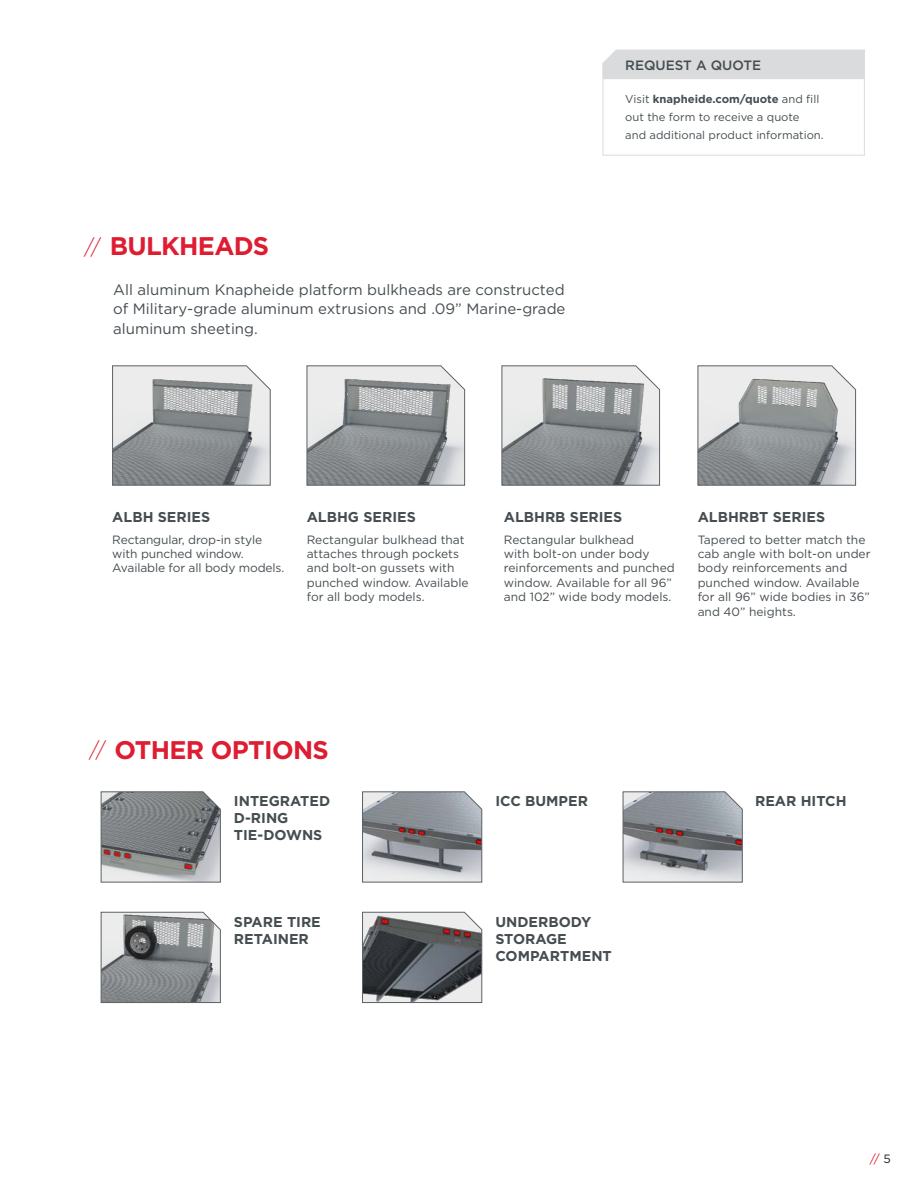
<style>
.page{position:relative;width:918px;height:1188px;background:#fff}
.page>*{position:absolute;margin:0;border:0;box-sizing:border-box;transform-origin:0 0}
.t1{font:700 25.5px "Gotham";letter-spacing:-.025em;color:#de1d32}
.t2{font:15px/19.5px "Gotham";color:#454d51;text-align:justify}
.t3{font:700 14.25px/17.1px "Gotham";color:#454d51}
.t4{font:500 13.5px "Gotham";color:#454d51}
.t5{font:12px/14.4px "Gotham";color:#454d51}
.t6{font:12px "Gotham";color:#de1d32}
.t7{font:11.25px/18px "Gotham";color:#454d51}
.t8{font:700 11.25px "Gotham";color:#454d51}
.s1{font-weight:300;font-size:21px}
.s2{font-weight:400}
.s3{color:#231f20}
</style>
<div class="page">
<svg style="left:112px;top:365px;width:159px;height:121px;background:#abadaf"></svg>
<svg style="left:306px;top:365px;width:159px;height:121px;background:#a8abad"></svg>
<svg style="left:501px;top:365px;width:159px;height:121px;background:#a9acae"></svg>
<svg style="left:697px;top:365px;width:159px;height:121px;background:#adb0b2"></svg>
<svg style="left:623px;top:791px;width:120px;height:92px;background:#9b9da3"></svg>
<svg style="left:101px;top:912px;width:120px;height:91px;background:#95989a"></svg>
<svg style="left:101px;top:791px;width:120px;height:92px;background:#8d8f91"></svg>
<svg style="left:362px;top:912px;width:120px;height:91px;background:#6e7074"></svg>
<svg style="left:362px;top:791px;width:120px;height:92px;background:#9d9fa4"></svg>
<div style="left:603px;top:49px;width:261px;height:30px;background:#d9dbdd"></div>
<hr style="left:603px;top:63px;width:1px;height:92px;background:#d9dbdd">
<hr style="left:864px;top:49px;width:1px;height:106px;background:#d9dbdd">
<hr style="left:603px;top:155px;width:262px;height:1px;background:#d9dbdd">
<p class="t4" style="left:625px;top:56px;width:137px">REQUEST A QUOTE</p>
<p class="t1" style="left:84px;top:229px;width:187px"><span class="s1">//</span> BULKHEADS</p>
<p class="t2" style="left:113px;top:280px;width:454px">All aluminum Knapheide platform bulkheads are constructed of Military-grade aluminum extrusions and .09” Marine-grade aluminum sheeting.</p>
<p class="t8" style="left:625px;top:92px;width:195px"><span class="s2">Visit</span> knapheide.com/quote <span class="s2">and fill</span></p>
<p class="t7" style="left:625px;top:108px;width:200px">out the form to receive a quote<br>and additional product information.</p>
<p class="t3" style="left:112px;top:508px;width:99px">ALBH SERIES</p>
<p class="t5" style="left:112px;top:532px;width:174px">Rectangular, drop-in style with punched window.<br>Available for all body models.</p>
<p class="t3" style="left:307px;top:508px;width:111px">ALBHG SERIES</p>
<p class="t5" style="left:307px;top:532px;width:163px">Rectangular bulkhead that attaches through pockets and bolt-on gussets with punched window. Available for all body models.</p>
<p class="t3" style="left:504px;top:508px;width:120px">ALBHRB SERIES</p>
<p class="t5" style="left:504px;top:532px;width:172px">Rectangular bulkhead<br>with bolt-on under body reinforcements and punched window. Available for all 96” and 102” wide body models.</p>
<p class="t3" style="left:698px;top:508px;width:129px">ALBHRBT SERIES</p>
<p class="t5" style="left:698px;top:532px;width:174px">Tapered to better match the cab angle with bolt-on under body reinforcements and punched window. Available for all 96” wide bodies in 36” and 40” heights.</p>
<p class="t1" style="left:89px;top:733px;width:241px"><span class="s1">//</span> OTHER OPTIONS</p>
<p class="t3" style="left:234px;top:792px;width:98px">INTEGRATED<br>D-RING<br>TIE-DOWNS</p>
<p class="t3" style="left:495px;top:792px;width:94px">ICC BUMPER</p>
<p class="t3" style="left:755px;top:792px;width:93px">REAR HITCH</p>
<p class="t3" style="left:234px;top:913px;width:88px">SPARE TIRE<br>RETAINER</p>
<p class="t3" style="left:495px;top:913px;width:118px">UNDERBODY<br>STORAGE<br>COMPARTMENT</p>
<p class="t6" style="left:870px;top:1151px;width:22px">// <span class="s3">5</span></p>
</div>
